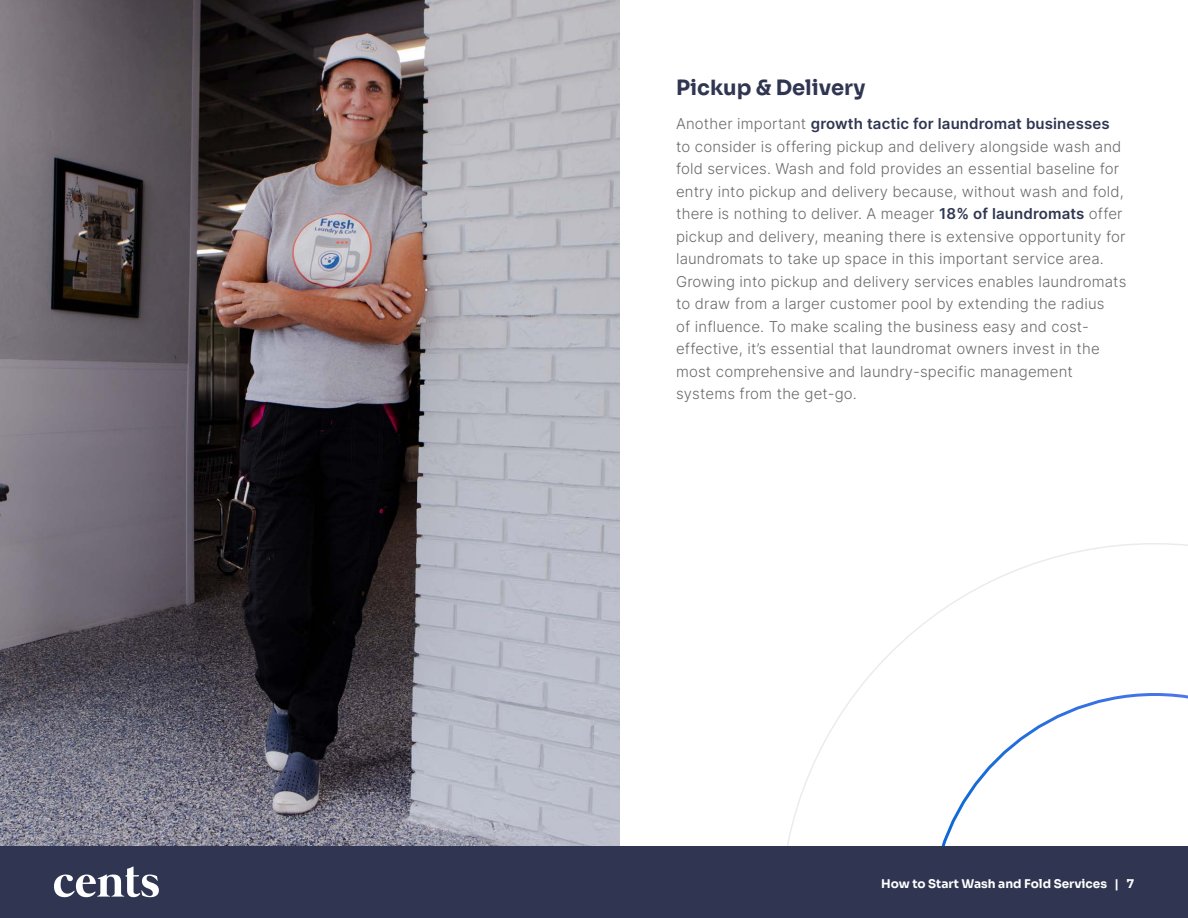
<style>
.page{position:relative;width:1188px;height:918px;background:#fff}
.page>*{position:absolute;margin:0;border:0;box-sizing:border-box;transform-origin:0 0}
.t1{font:700 21px "Sora";color:#303651}
.t2{font:300 15px/22.5px "Inter";letter-spacing:.01em;color:#6b6b6b}
.t3{font:700 12px "Sora";color:#fff}
.s1{font-weight:600;color:#303651}
</style>
<div class="page">
<img style="left:0;top:0;width:619px;height:846px">
<svg style="left:787px;top:543px;width:401px;height:303px"></svg>
<div style="left:0;top:846px;width:1188px;height:72px;background:#303651"></div>
<svg style="left:54px;top:866px;width:105px;height:31px"></svg>
<h1 class="t1" style="left:676px;top:70px;width:191px">Pickup &amp; Delivery</h1>
<p class="t2" style="left:676px;top:112px;width:452px">Another important <span class="s1">growth tactic for laundromat businesses </span>to consider is offering pickup and delivery alongside wash and fold services. Wash and fold provides an essential baseline for entry into pickup and delivery because, without wash and fold, there is nothing to deliver. A meager <span class="s1">18% of laundromats</span> offer pickup and delivery, meaning there is extensive opportunity for laundromats to take up space in this important service area.<br>Growing into pickup and delivery services enables laundromats to draw from a larger customer pool by extending the radius<br>of influence. To make scaling the business easy and cost&shy;effective, it’s essential that laundromat owners invest in the most comprehensive and laundry-specific management systems from the get-go.</p>
<p class="t3" style="left:881px;top:873px;width:254px">How to Start Wash and Fold Services | 7</p>
</div>
